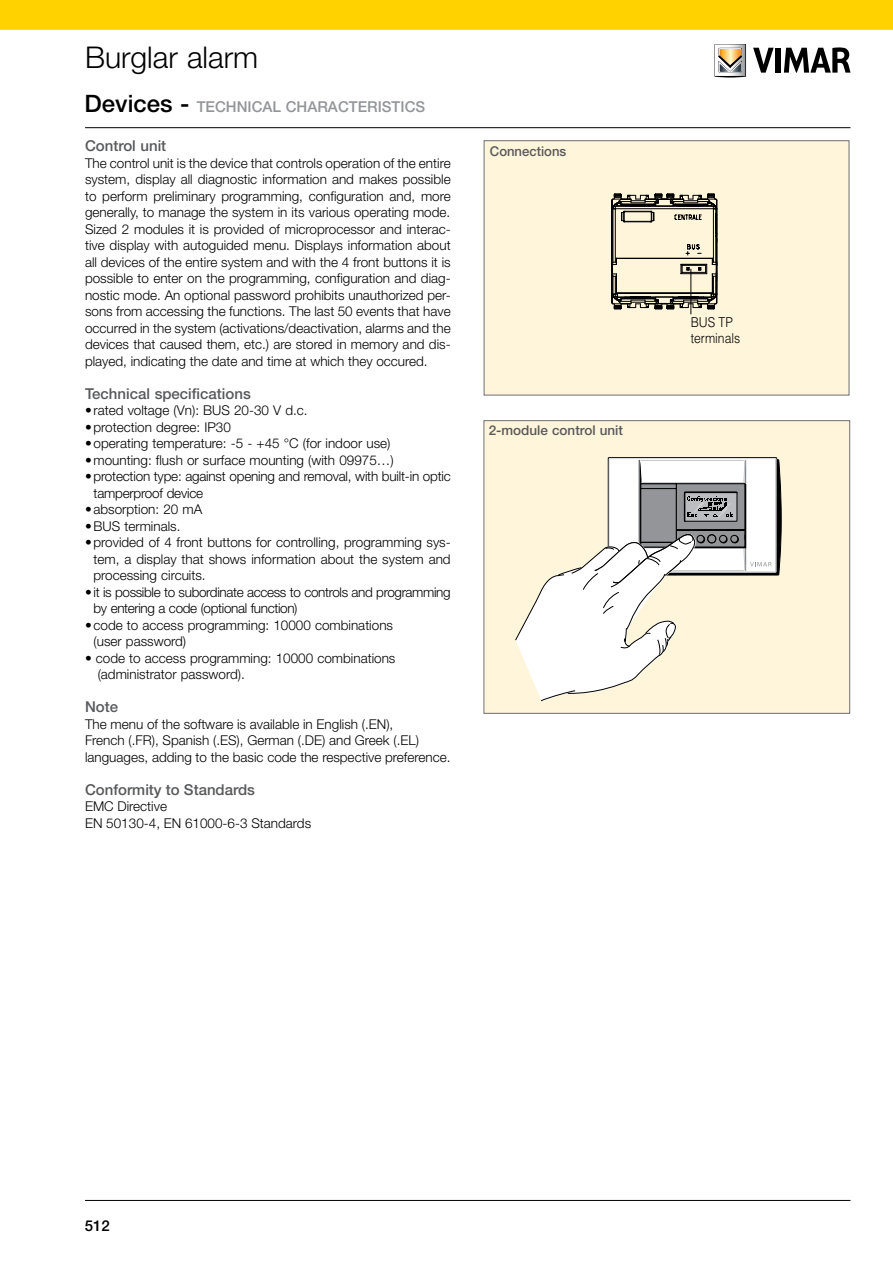
<style>
.page{position:relative;width:893px;height:1263px;background:#fff}
.page>*{position:absolute;margin:0;border:0;box-sizing:border-box;transform-origin:0 0}
.t1{font:300 30px "Helvetica Neue LT Std";color:#000}
.t2{font:500 15px "Helvetica Neue LT Std";color:#58595b}
.t3{font:500 15px "Helvetica Neue LT Std";color:#939598}
.t4{font:500 15px "Helvetica Neue LT Std";color:#000}
.t5{font:300 13.65px/16.4px "Helvetica LT Std";color:#000;scale:.9 1}
.t6{font:300 13.5px/16.5px "Helvetica Neue LT Std";color:#000}
.t7{font:300 13.5px/16.5px "Helvetica Neue LT Std";letter-spacing:-.025em;color:#000}
.t8{font:500 13.5px "Helvetica Neue LT Std";color:#58595b}
.s1{font-size:24px;color:#000}
</style>
<div class="page">
<hr style="left:85px;top:127px;width:765px;height:1px;background:#000">
<hr style="left:85px;top:1200px;width:765px;height:1px;background:#000">
<svg style="left:715px;top:72px;width:31px;height:6px"></svg>
<div style="left:776px;top:48px;width:5px;height:25px;background:#000"></div>
<svg style="left:784px;top:72px;width:66px;height:1px"></svg>
<svg style="left:0;top:0;width:892px;height:72px"></svg>
<svg style="left:892px;top:0;width:1px;height:30px"></svg>
<div style="left:484px;top:421px;width:366px;height:292px;background:#fff5db"></div>
<svg style="left:515px;top:457px;width:267px;height:244px"></svg>
<div style="left:484px;top:420px;width:366px;height:294px;border:1px solid #6d6f71"></div>
<div style="left:484px;top:141px;width:365px;height:254px;background:#fff5db"></div>
<hr style="left:691px;top:269px;width:1px;height:45px;background:#000">
<svg style="left:611px;top:194px;width:107px;height:116px"></svg>
<h1 class="t1" style="left:85px;top:39px;width:175px">Burglar alarm</h1>
<p class="t3" style="left:85px;top:98px;width:342px"><span class="s1">Devices -</span> TECHNICAL CHARACTERISTICS</p>
<p class="t2" style="left:85px;top:137px;width:83px">Control unit</p>
<p class="t6" style="left:85px;top:154px;width:367px;text-align:justify">The control unit is the device that controls operation of the entire system, display all diagnostic information and makes possible to perform preliminary programming, configuration and, more generally, to manage the system in its various operating mode.<br>Sized 2 modules it is provided of microprocessor and interac&shy;tive display with autoguided menu. Displays information about all devices of the entire system and with the 4 front buttons it is possible to enter on the programming, configuration and diag&shy;nostic mode. An optional password prohibits unauthorized per&shy;sons from accessing the functions. The last 50 events that have occurred in the system (activations/deactivation, alarms and the devices that caused them, etc.) are stored in memory and dis&shy;played, indicating the date and time at which they occured.</p>
<p class="t2" style="left:85px;top:384px;width:167px">Technical specifications</p>
<p class="t6" style="left:85px;top:402px;width:224px">• rated voltage (Vn): BUS 20-30 V d.c.</p>
<p class="t6" style="left:85px;top:418px;width:147px">•protection degree: IP30</p>
<p class="t6" style="left:85px;top:435px;width:307px">•operating temperature: -5 - +45 °C (for indoor use)</p>
<p class="t6" style="left:85px;top:451px;width:310px">•mounting: flush or surface mounting (with 09975…)</p>
<p class="t6" style="left:94px;top:468px;width:359px;text-indent:-9px">•protection type: against opening and removal, with built-in optic tamperproof device</p>
<p class="t6" style="left:85px;top:501px;width:119px">• absorption: 20 mA</p>
<p class="t6" style="left:85px;top:517px;width:97px">•BUS terminals.</p>
<p class="t6" style="left:94px;top:534px;width:359px;text-align:justify;text-indent:-9px">•provided of 4 front buttons for controlling, programming sys&shy;tem, a display that shows information about the system and processing circuits.</p>
<p class="t7" style="left:94px;top:583px;width:359px;text-indent:-9px">• it is possible to subordinate access to controls and programming by entering a code (optional function)</p>
<p class="t6" style="left:94px;top:616px;width:301px;text-indent:-9px">• code to access programming: 10000 combinations (user password)</p>
<p class="t6" style="left:98px;top:649px;width:299px;text-indent:-13px">• code to access programming: 10000 combinations (administrator password).</p>
<p class="t2" style="left:85px;top:698px;width:35px">Note</p>
<p class="t6" style="left:85px;top:715px;width:367px">The menu of the software is available in English (.EN),<br>French (.FR), Spanish (.ES), German (.DE) and Greek (.EL) languages, adding to the basic code the respective preference.</p>
<p class="t2" style="left:85px;top:780px;width:172px">Conformity to Standards</p>
<p class="t6" style="left:85px;top:798px;width:228px">EMC Directive<br>EN 50130-4, EN 61000-6-3 Standards</p>
<p class="t8" style="left:490px;top:143px;width:78px">Connections</p>
<p class="t8" style="left:489px;top:422px;width:136px">2-module control unit</p>
<p class="t5" style="left:691px;top:313px;width:57px">BUS TP terminals</p>
<p class="t4" style="left:85px;top:1217px;width:27px">512</p>
</div>
